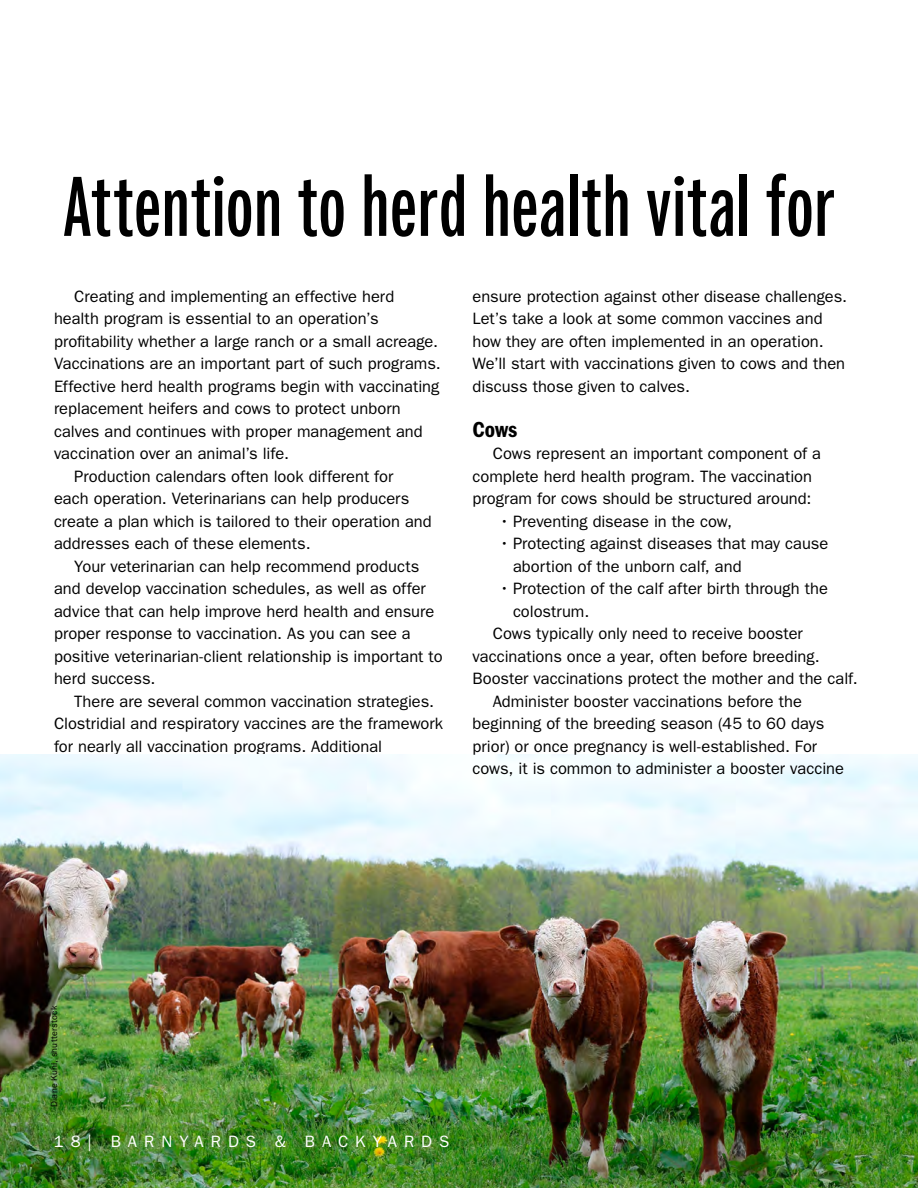
<style>
.page{position:relative;width:918px;height:1188px;background:#fff}
.page>*{position:absolute;margin:0;border:0;box-sizing:border-box;transform-origin:0 0}
.t1{font:700 85.5px "Fairweather";letter-spacing:.005em;color:#000}
.t2{font:22.5px "ITC Franklin Gothic Std Dm Cd";color:#000}
.text{font:16.5px/22.5px "ITC Franklin Gothic Std";color:#000}
.Folio{font:16.5px "ITC Franklin Gothic Std";letter-spacing:.42em;color:#fff}
.photo_credit{font:9px "ITC Franklin Gothic Std";letter-spacing:.02em;color:#000}
</style>
<div class="page">
<img style="left:0;top:755px;width:918px;height:433px">
<h1 class="t1" style="left:63px;top:160px;width:774px">Attention to herd health vital for</h1>
<p class="text" style="left:54px;top:285px;width:388px;text-indent:20px">Creating and implementing an effective herd health program is essential to an operation’s profitability whether a large ranch or a small acreage.<br>Vaccinations are an important part of such programs.<br>Effective herd health programs begin with vaccinating replacement heifers and cows to protect unborn calves and continues with proper management and vaccination over an animal’s life.</p>
<p class="text" style="left:54px;top:465px;width:379px;text-indent:20px">Production calendars often look different for each operation. Veterinarians can help producers create a plan which is tailored to their operation and addresses each of these elements.</p>
<p class="text" style="left:54px;top:555px;width:390px;text-indent:20px">Your veterinarian can help recommend products and develop vaccination schedules, as well as offer advice that can help improve herd health and ensure proper response to vaccination. As you can see a positive veterinarian‑client relationship is important to herd success.</p>
<p class="text" style="left:54px;top:690px;width:391px;text-indent:20px">There are several common vaccination strategies.<br>Clostridial and respiratory vaccines are the framework for nearly all vaccination programs. Additional</p>
<p class="text" style="left:472px;top:285px;width:376px">ensure protection against other disease challenges.<br>Let’s take a look at some common vaccines and how they are often implemented in an operation.<br>We’ll start with vaccinations given to cows and then discuss those given to calves.</p>
<h2 class="t2" style="left:472px;top:416px;width:46px">Cows</h2>
<p class="text" style="left:473px;top:442px;width:350px;text-indent:20px">Cows represent an important component of a complete herd health program. The vaccination program for cows should be structured around:</p>
<p class="text" style="left:500px;top:510px;width:234px">• Preventing disease in the cow,</p>
<p class="text" style="left:513px;top:532px;width:317px;text-indent:-14px">• Protecting against diseases that may cause abortion of the unborn calf, and</p>
<p class="text" style="left:513px;top:577px;width:317px;text-indent:-14px">• Protection of the calf after birth through the colostrum.</p>
<p class="text" style="left:473px;top:622px;width:387px;text-indent:20px">Cows typically only need to receive booster vaccinations once a year, often before breeding.<br>Booster vaccinations protect the mother and the calf.</p>
<p class="text" style="left:472px;top:690px;width:373px;text-indent:20px">Administer booster vaccinations before the beginning of the breeding season (45 to 60 days prior) or once pregnancy is well‑established. For cows, it is common to administer a booster vaccine</p>
<p class="photo_credit" style="left:49px;top:1107px;width:103px;rotate:-90deg">Diane Kuhl, shutterstock</p>
<p class="Folio" style="left:54px;top:1132px;width:397px">18| BARNYARDS &amp; BACKYARDS</p>
</div>
